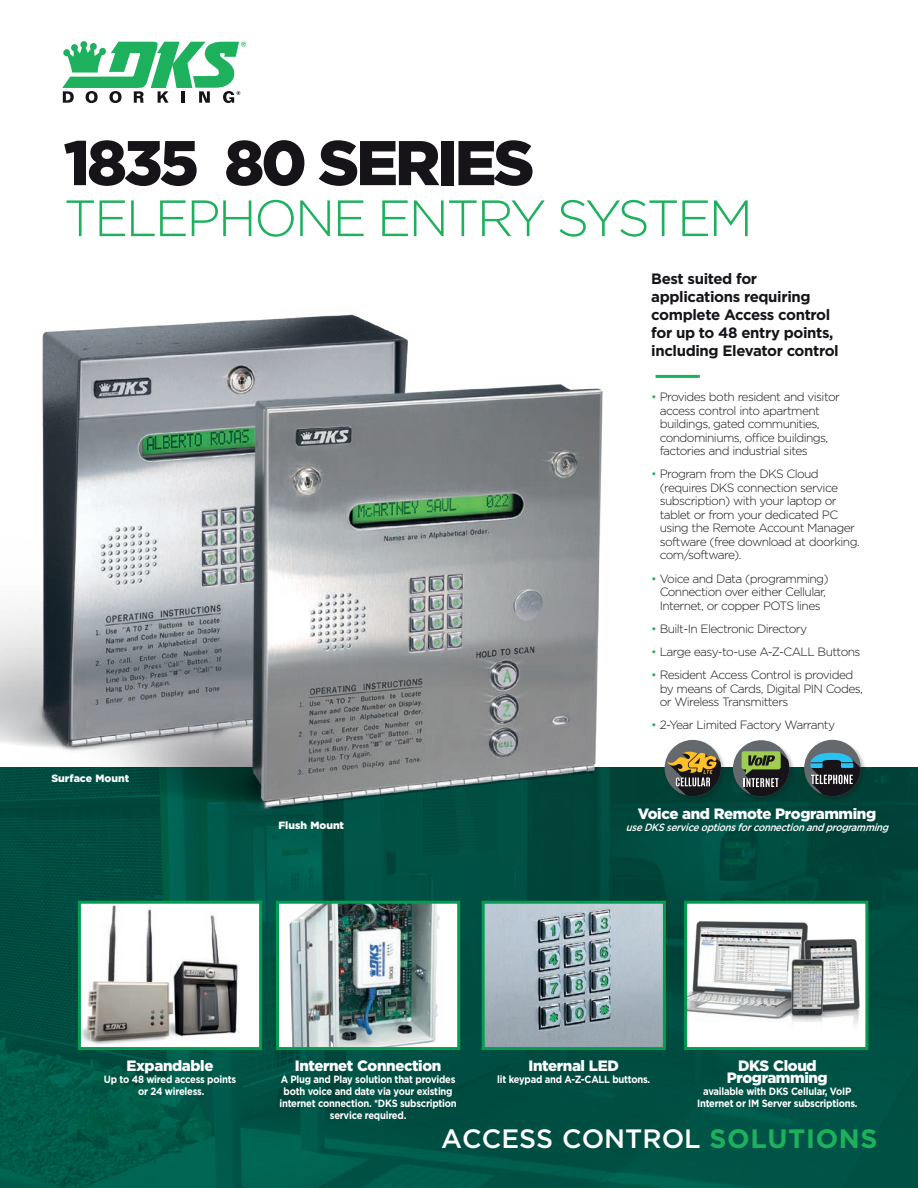
<style>
.page{position:relative;width:918px;height:1188px;background:#fff}
.page>*{position:absolute;margin:0;border:0;box-sizing:border-box;transform-origin:0 0}
.t1{font:900 63px "Gotham";letter-spacing:-.05em;color:#171419}
.t2{font:300 51px "Gotham";letter-spacing:-.05em;color:#1eb15d}
.t3{font:500 26.55px "Gotham";color:#fff}
.t4{font:700 15px/18px "Gotham";letter-spacing:-.025em;color:#171419}
.t5{font:900 15px/12px "Gotham";letter-spacing:-.025em;color:#fff;text-align:center}
.t6{font:300 12px/13.5px "Gotham";letter-spacing:-.05em;color:#171419}
.t7{font:700 10.5px/12px "Gotham";letter-spacing:-.025em;color:#fff;text-align:center;scale:.9 1}
.t8{font:italic 500 10.5px "Gotham";color:#fff;scale:.9 1}
.t9{font:900 10.5px "Gotham";color:#fff}
.s1{color:#1eb15d}
.s2{font-weight:700;color:#1eb15d}
</style>
<div class="page">
<hr style="left:656px;top:375px;width:44px;height:3px;background:#1eb15d">
<img style="left:0;top:768px;width:918px;height:420px">
<svg style="left:62px;top:41px;width:184px;height:62px"></svg>
<div style="left:733px;top:740px;width:62px;height:62px;background:#171419;opacity:.25"></div>
<div style="left:733px;top:740px;width:56px;height:57px;background:#63696c;border-radius:50%"></div>
<svg style="left:741px;top:751px;width:48px;height:46px;background:#4e5f41"></svg>
<div style="left:804px;top:740px;width:63px;height:62px;background:#171419;opacity:.25"></div>
<div style="left:804px;top:740px;width:57px;height:56px;background:#63696c;border-radius:50%"></div>
<svg style="left:811px;top:753px;width:50px;height:43px;background:#365762"></svg>
<div style="left:664px;top:740px;width:63px;height:62px;background:#171419;opacity:.25"></div>
<div style="left:665px;top:740px;width:56px;height:56px;background:#63696c;border-radius:50%"></div>
<svg style="left:667px;top:749px;width:54px;height:47px"></svg>
<img style="left:486px;top:905px;width:176px;height:141px">
<div style="left:482px;top:901px;width:184px;height:149px;border:3px solid #049d4f"></div>
<div style="left:686px;top:902px;width:181px;height:147px;background:#fff"></div>
<img style="left:688px;top:921px;width:172px;height:105px">
<div style="left:684px;top:901px;width:184px;height:149px;border:3px solid #049d4f"></div>
<img style="left:82px;top:905px;width:176px;height:141px">
<div style="left:78px;top:901px;width:184px;height:149px;border:3px solid #049d4f"></div>
<img style="left:280px;top:905px;width:176px;height:141px">
<div style="left:276px;top:901px;width:184px;height:149px;border:3px solid #049d4f"></div>
<img style="left:0;top:314px;width:636px;height:551px">
<h1 class="t1" style="left:64px;top:126px;width:472px">1835 80 SERIES</h1>
<h2 class="t2" style="left:64px;top:190px;width:691px">TELEPHONE ENTRY SYSTEM</h2>
<p class="t9" style="left:51px;top:772px;width:79px">Surface Mount</p>
<p class="t9" style="left:278px;top:819px;width:67px">Flush Mount</p>
<p class="t4" style="left:651px;top:269px;width:189px">Best suited for applications requiring complete Access control for up to 48 entry points, including Elevator control</p>
<p class="t6" style="left:660px;top:390px;width:182px;text-indent:-8px"><span class="s1">•</span> Provides both resident and visitor access control into apartment buildings, gated communities, condominiums, office buildings, factories and industrial sites</p>
<p class="t6" style="left:660px;top:467px;width:202px;text-indent:-8px"><span class="s1">•</span> Program from the DKS Cloud (requires DKS connection service subscription) with your laptop or tablet or from your dedicated PC using the Remote Account Manager software (free download at doorking. com/software).</p>
<p class="t6" style="left:651px;top:571px;width:179px;text-align:center"><span class="s1">•</span> Voice and Data (programming)<br>Connection over either Cellular,<br>Internet, or copper POTS lines</p>
<p class="t6" style="left:651px;top:622px;width:157px"><span class="s1">•</span> Built-In Electronic Directory</p>
<p class="t6" style="left:651px;top:645px;width:211px"><span class="s1">•</span> Large easy-to-use A-Z-CALL Buttons</p>
<p class="t6" style="left:660px;top:668px;width:205px;text-indent:-8px"><span class="s1">•</span> Resident Access Control is provided by means of Cards, Digital PIN Codes, or Wireless Transmitters</p>
<p class="t6" style="left:651px;top:718px;width:185px"><span class="s1">•</span> 2-Year Limited Factory Warranty</p>
<p class="t5" style="left:638px;top:808px;width:240px">Voice and Remote Programming</p>
<p class="t8" style="left:626px;top:822px;width:297px">useDKSserviceoptionsforconnectionandprogramming</p>
<p class="t5" style="left:127px;top:1059px;width:88px">Expandable</p>
<p class="t7" style="left:104px;top:1073px;width:148px">Up to 48 wired access points or 24 wireless.</p>
<p class="t5" style="left:295px;top:1059px;width:148px">Internet Connection</p>
<p class="t7" style="left:279px;top:1073px;width:199px">A Plug and Play solution that provides both voice and date via your existing internet connection. *DKS subscription service required.</p>
<p class="t5" style="left:529px;top:1059px;width:92px">Internal LED</p>
<p class="t7" style="left:497px;top:1073px;width:172px">lit keypad and A-Z-CALL buttons.</p>
<p class="t5" style="left:727px;top:1059px;width:102px">DKS Cloud<br>Programming</p>
<p class="t7" style="left:697px;top:1085px;width:180px">available with DKS Cellular, VoIP<br>Internet or IM Server subscriptions.</p>
<h3 class="t3" style="left:441px;top:1123px;width:438px">ACCESS CONTROL <span class="s2">SOLUTIONS</span></h3>
</div>
